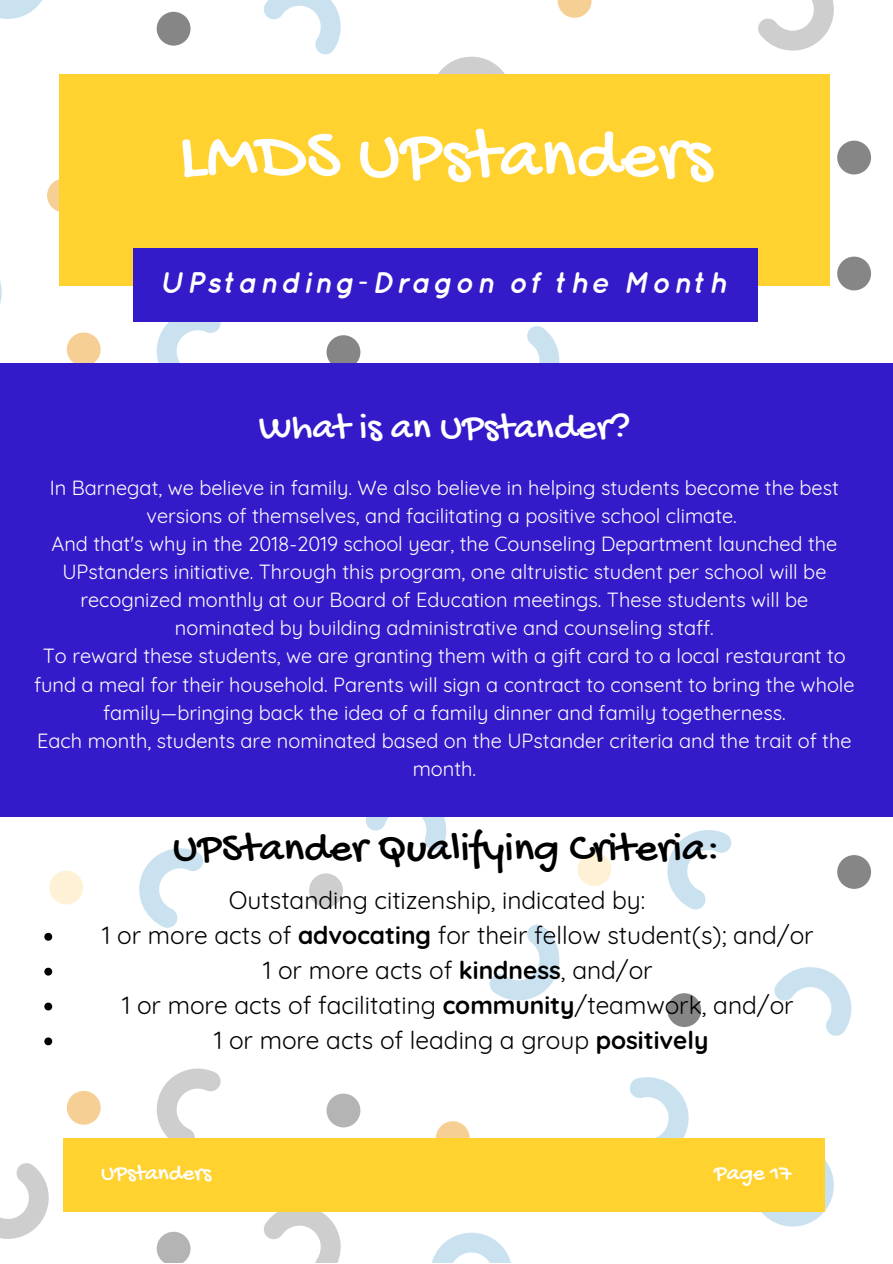
<style>
.page{position:relative;width:893px;height:1264px;background:#fff}
.page>*{position:absolute;margin:0;border:0;box-sizing:border-box;transform-origin:0 0}
.t1{font:74.25px "Gochi Hand";color:#fff}
.t2{font:43.35px "Gochi Hand";color:#000}
.t3{font:38.85px "Gochi Hand";color:#fff}
.t4{font:italic 700 29.7px "Quicksand";letter-spacing:.09em;color:#fff}
.t5{font:24.45px/34.8px "Quicksand";color:#000;text-align:center}
.t6{font:23.1px "Gochi Hand";color:#fff}
.t7{font:19.95px/28px "Quicksand";color:#fff;text-align:center}
.s1{font-weight:700}
</style>
<div class="page">
<div style="left:49px;top:870px;width:34px;height:34px;background:#fff1d6;border-radius:50%"></div>
<div style="left:309px;top:873px;width:34px;height:34px;background:#cecece;border-radius:50%"></div>
<svg style="left:365px;top:817px;width:81px;height:33px"></svg>
<svg style="left:139px;top:848px;width:64px;height:79px"></svg>
<div style="left:837px;top:256px;width:34px;height:34px;background:#868686;border-radius:50%"></div>
<svg style="left:488px;top:326px;width:76px;height:38px"></svg>
<svg style="left:892px;top:632px;width:1px;height:64px"></svg>
<div style="left:577px;top:852px;width:34px;height:34px;background:#fff1d6;border-radius:50%"></div>
<div style="left:436px;top:1121px;width:33px;height:34px;background:#f5cf94;border-radius:50%"></div>
<div style="left:667px;top:993px;width:34px;height:34px;background:#868686;border-radius:50%"></div>
<div style="left:837px;top:855px;width:34px;height:33px;background:#868686;border-radius:50%"></div>
<svg style="left:489px;top:924px;width:71px;height:76px"></svg>
<svg style="left:756px;top:1155px;width:78px;height:72px"></svg>
<svg style="left:774px;top:967px;width:77px;height:69px"></svg>
<svg style="left:629px;top:1077px;width:60px;height:61px"></svg>
<svg style="left:432px;top:1232px;width:79px;height:30px"></svg>
<svg style="left:667px;top:830px;width:65px;height:80px"></svg>
<div style="left:67px;top:1090px;width:34px;height:34px;background:#f5cf94;border-radius:50%"></div>
<svg style="left:157px;top:1231px;width:33px;height:31px"></svg>
<div style="left:326px;top:1093px;width:34px;height:34px;background:#b4b4b4;border-radius:50%"></div>
<svg style="left:0;top:1163px;width:49px;height:75px"></svg>
<svg style="left:262px;top:1211px;width:79px;height:51px"></svg>
<svg style="left:156px;top:1068px;width:65px;height:70px"></svg>
<svg style="left:47px;top:178px;width:34px;height:34px"></svg>
<div style="left:67px;top:332px;width:34px;height:34px;background:#f5cf94;border-radius:50%"></div>
<div style="left:157px;top:12px;width:33px;height:34px;background:#868686;border-radius:50%"></div>
<svg style="left:326px;top:335px;width:34px;height:34px"></svg>
<svg style="left:0;top:0;width:42px;height:19px"></svg>
<svg style="left:263px;top:0;width:78px;height:55px"></svg>
<svg style="left:138px;top:321px;width:84px;height:43px"></svg>
<svg style="left:0;top:281px;width:2px;height:23px"></svg>
<svg style="left:557px;top:0;width:34px;height:18px"></svg>
<div style="left:837px;top:141px;width:34px;height:33px;background:#868686;border-radius:50%"></div>
<svg style="left:758px;top:0;width:76px;height:51px"></svg>
<svg style="left:438px;top:56px;width:67px;height:18px"></svg>
<div style="left:782px;top:74px;width:47px;height:212px;background:#ffd230"></div>
<div style="left:107px;top:74px;width:675px;height:212px;background:#ffd230"></div>
<div style="left:59px;top:74px;width:48px;height:212px;background:#ffd230"></div>
<div style="left:719px;top:248px;width:39px;height:73px;background:#341bca"></div>
<div style="left:171px;top:248px;width:548px;height:73px;background:#341bca"></div>
<div style="left:133px;top:248px;width:38px;height:73px;background:#341bca"></div>
<div style="left:0;top:364px;width:892px;height:453px;background:#341bca"></div>
<svg style="left:44px;top:932px;width:8px;height:8px"></svg>
<svg style="left:44px;top:967px;width:8px;height:8px"></svg>
<svg style="left:44px;top:1002px;width:8px;height:8px"></svg>
<svg style="left:44px;top:1037px;width:8px;height:8px"></svg>
<div style="left:777px;top:1138px;width:47px;height:73px;background:#ffd230"></div>
<div style="left:110px;top:1138px;width:667px;height:73px;background:#ffd230"></div>
<div style="left:63px;top:1138px;width:47px;height:73px;background:#ffd230"></div>
<h1 class="t1" style="left:179px;top:117px;width:534px">LMDS UPstanders</h1>
<h3 class="t4" style="left:160px;top:265px;width:568px">UPstanding-Dragon of the Month</h3>
<h3 class="t3" style="left:259px;top:407px;width:373px">What is an UPstander?</h3>
<p class="t7" style="left:34px;top:473px;width:821px">In Barnegat, we believe in family. We also believe in helping students become the best versions of themselves, and facilitating a positive school climate.<br>And that's why in the 2018-2019 school year, the Counseling Department launched the UPstanders initiative. Through this program, one altruistic student per school will be recognized monthly at our Board of Education meetings. These students will be nominated by building administrative and counseling staff.<br>To reward these students, we are granting them with a gift card to a local restaurant to fund a meal for their household. Parents will sign a contract to consent to bring the whole family—bringing back the idea of a family dinner and family togetherness.<br>Each month, students are nominated based on the UPstander criteria and the trait of the month.</p>
<h2 class="t2" style="left:173px;top:825px;width:548px">UPStander Qualifying Criteria:</h2>
<p class="t5" style="left:229px;top:882px;width:418px">Outstanding citizenship, indicated by:</p>
<p class="t5" style="left:102px;top:917px;width:712px">1 or more acts of <span class="s1">advocating</span> for their fellow student(s); and/or 1 or more acts of <span class="s1">kindness</span>, and/or<br>1 or more acts of facilitating <span class="s1">community</span>/teamwork, and/or<br>1 or more acts of leading a group <span class="s1">positively</span></p>
<p class="t6" style="left:101px;top:1160px;width:112px">UPstanders</p>
<p class="t6" style="left:714px;top:1160px;width:79px">Page 17</p>
</div>
